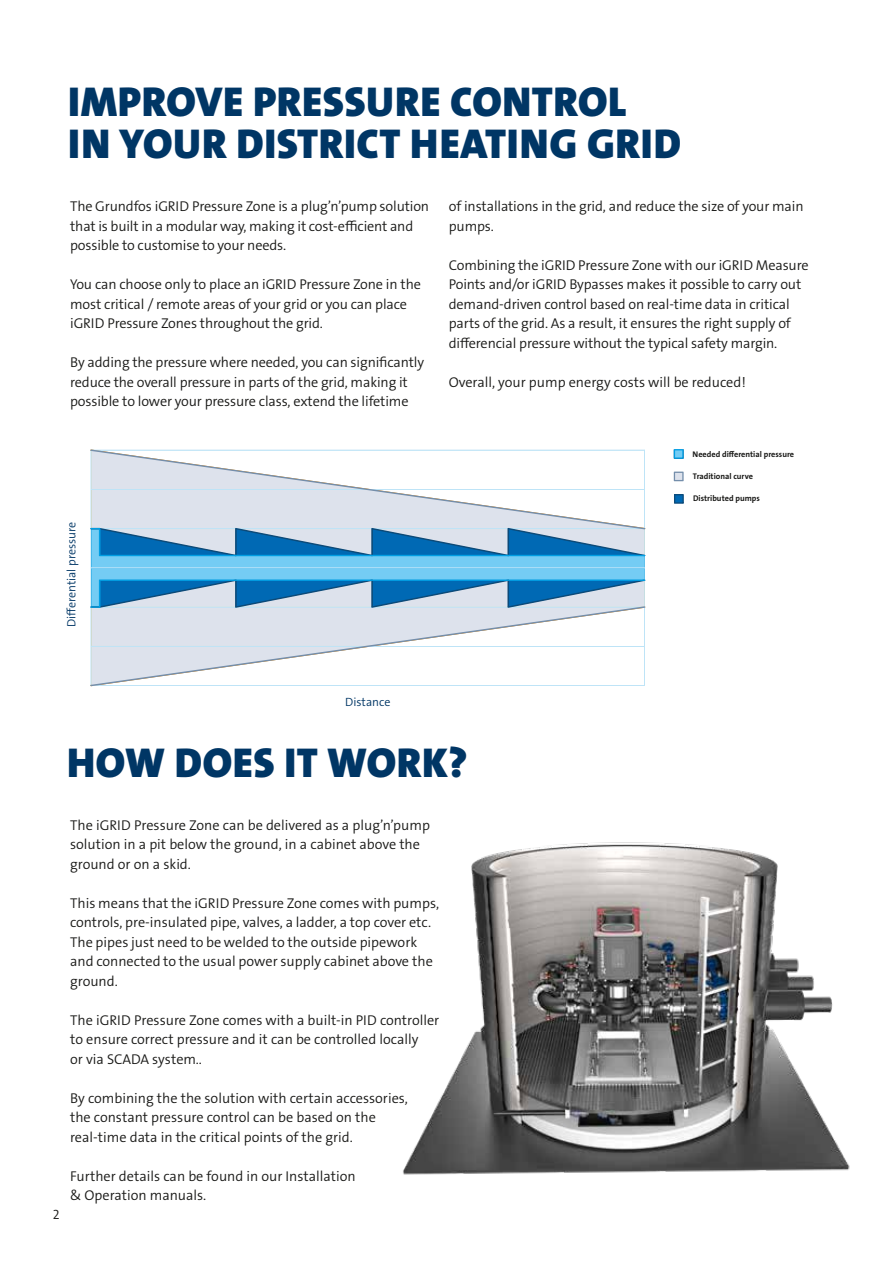
<style>
.page{position:relative;width:893px;height:1263px;background:#fff}
.page>*{position:absolute;margin:0;border:0;box-sizing:border-box;transform-origin:0 0}
.t1{font:42px/42px "Grundfos The Sans V2 OT 9 BL";letter-spacing:.015em;color:#003665}
.t2{font:14.25px/19.5px "Grundfos The Sans V2 OT 4 SL";letter-spacing:-.01em;color:#1a1a18}
.t3{font:13.5px "Grundfos The Sans V2 OT 4 SL";color:#1a1a18}
.t4{font:12px "Grundfos The Sans V2 OT 4 SL";color:#003665}
.t5{font:8.25px "Grundfos The Sans V2 OT 7 B";color:#1a1a18}
</style>
<div class="page">
<svg style="left:674px;top:449px;width:10px;height:10px"></svg>
<svg style="left:674px;top:472px;width:10px;height:9px"></svg>
<svg style="left:674px;top:494px;width:10px;height:10px"></svg>
<svg style="left:90px;top:449px;width:555px;height:237px"></svg>
<img style="left:403px;top:842px;width:447px;height:333px">
<h1 class="t1" style="left:68px;top:81px;width:614px">IMPROVE PRESSURE CONTROL<br>IN YOUR DISTRICT HEATING GRID</h1>
<p class="t2" style="left:70px;top:197px;width:361px">The Grundfos iGRID Pressure Zone is a plug’n’pump solution that is built in a modular way, making it cost-efficient and possible to customise to your needs.</p>
<p class="t2" style="left:70px;top:275px;width:352px">You can choose only to place an iGRID Pressure Zone in the most critical / remote areas of your grid or you can place iGRID Pressure Zones throughout the grid.</p>
<p class="t2" style="left:70px;top:353px;width:355px">By adding the pressure where needed, you can significantly reduce the overall pressure in parts of the grid, making it possible to lower your pressure class, extend the lifetime</p>
<p class="t4" style="left:64px;top:627px;width:107px;rotate:-90deg">Differential pressure</p>
<p class="t2" style="left:449px;top:197px;width:356px">of installations in the grid, and reduce the size of your main pumps.</p>
<p class="t2" style="left:449px;top:255px;width:361px">Combining the iGRID Pressure Zone with our iGRID Measure Points and/or iGRID Bypasses makes it possible to carry out demand-driven control based on real-time data in critical parts of the grid. As a result, it ensures the right supply of differencial pressure without the typical safety margin.</p>
<p class="t2" style="left:449px;top:372px;width:299px">Overall, your pump energy costs will be reduced!</p>
<p class="t5" style="left:693px;top:449px;width:103px">Needed differential pressure</p>
<p class="t5" style="left:693px;top:471px;width:62px">Traditional curve</p>
<p class="t5" style="left:693px;top:493px;width:68px">Distributed pumps</p>
<p class="t4" style="left:345px;top:694px;width:47px">Distance</p>
<h1 class="t1" style="left:67px;top:743px;width:402px">HOW DOES IT WORK?</h1>
<p class="t3" style="left:53px;top:1205px;width:8px">2</p>
<p class="t2" style="left:70px;top:815px;width:361px">The iGRID Pressure Zone can be delivered as a plug’n’pump solution in a pit below the ground, in a cabinet above the ground or on a skid.</p>
<p class="t2" style="left:70px;top:893px;width:370px">This means that the iGRID Pressure Zone comes with pumps, controls, pre-insulated pipe, valves, a ladder, a top cover etc.<br>The pipes just need to be welded to the outside pipework and connected to the usual power supply cabinet above the ground.</p>
<p class="t2" style="left:70px;top:1010px;width:371px">The iGRID Pressure Zone comes with a built-in PID controller to ensure correct pressure and it can be controlled locally<br>or via SCADA system..</p>
<p class="t2" style="left:70px;top:1088px;width:339px">By combining the the solution with certain accessories, the constant pressure control can be based on the real-time data in the critical points of the grid.</p>
<p class="t2" style="left:70px;top:1166px;width:287px">Further details can be found in our Installation &amp; Operation manuals.</p>
</div>
